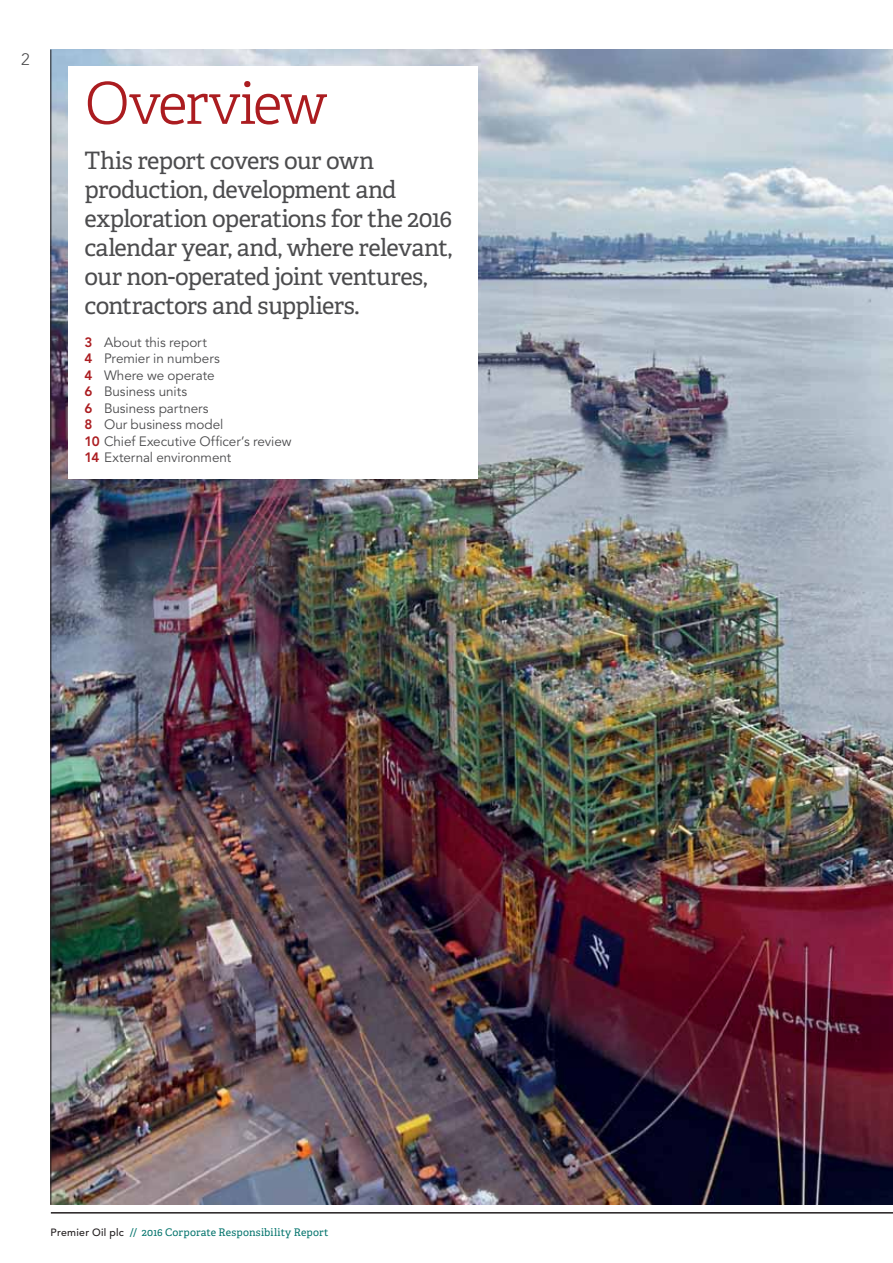
<style>
.page{position:relative;width:893px;height:1263px;background:#fff}
.page>*{position:absolute;margin:0;border:0;box-sizing:border-box;transform-origin:0 0}
.t1{font:300 57.75px "Adelle";letter-spacing:-.04em;color:#ab1c20}
.t2{font:24px/28.8px "Adelle";letter-spacing:-.03em;color:#4c4c4e}
.t3{font:300 16.5px "Avenir LT Std";color:#4c4c4e}
.t4{font:13.5px/16.5px "Avenir LT Std";letter-spacing:-.005em;color:#4c4c4e}
.t5{font:10.5px "Adelle";letter-spacing:.02em;color:#00726b}
.s1{font-weight:800;color:#ab1c20}
.s2{font-family:"Avenir LT Std";font-weight:500;color:#231f20}
</style>
<div class="page">
<img style="left:52px;top:50px;width:840px;height:1155px">
<div style="left:68px;top:66px;width:409px;height:413px;background:#fff"></div>
<hr style="left:51px;top:50px;width:1px;height:1155px;background:#231f20">
<hr style="left:51px;top:1212px;width:841px;height:2px;background:#231f20">
<p class="t3" style="left:21px;top:51px;width:10px">2</p>
<h1 class="t1" style="left:84px;top:76px;width:244px">Overview</h1>
<p class="t2" style="left:84px;top:148px;width:369px">This report covers our own production, development and exploration operations for the 2016 calendar year, and, where relevant, our non-operated joint ventures, contractors and suppliers.</p>
<p class="t4" style="left:84px;top:334px;width:208px"><span class="s1">3</span> About this report<br><span class="s1">4</span> Premier in numbers<br><span class="s1">4</span> Where we operate<br><span class="s1">6</span> Business units<br><span class="s1">6</span> Business partners<br><span class="s1">8</span> Our business model<br><span class="s1">10</span> Chief Executive Officer’s review<br><span class="s1">14</span> External environment</p>
<p class="t5" style="left:51px;top:1227px;width:279px"><span class="s2">Premier Oil plc</span> // 2016 Corporate Responsibility Report</p>
</div>
